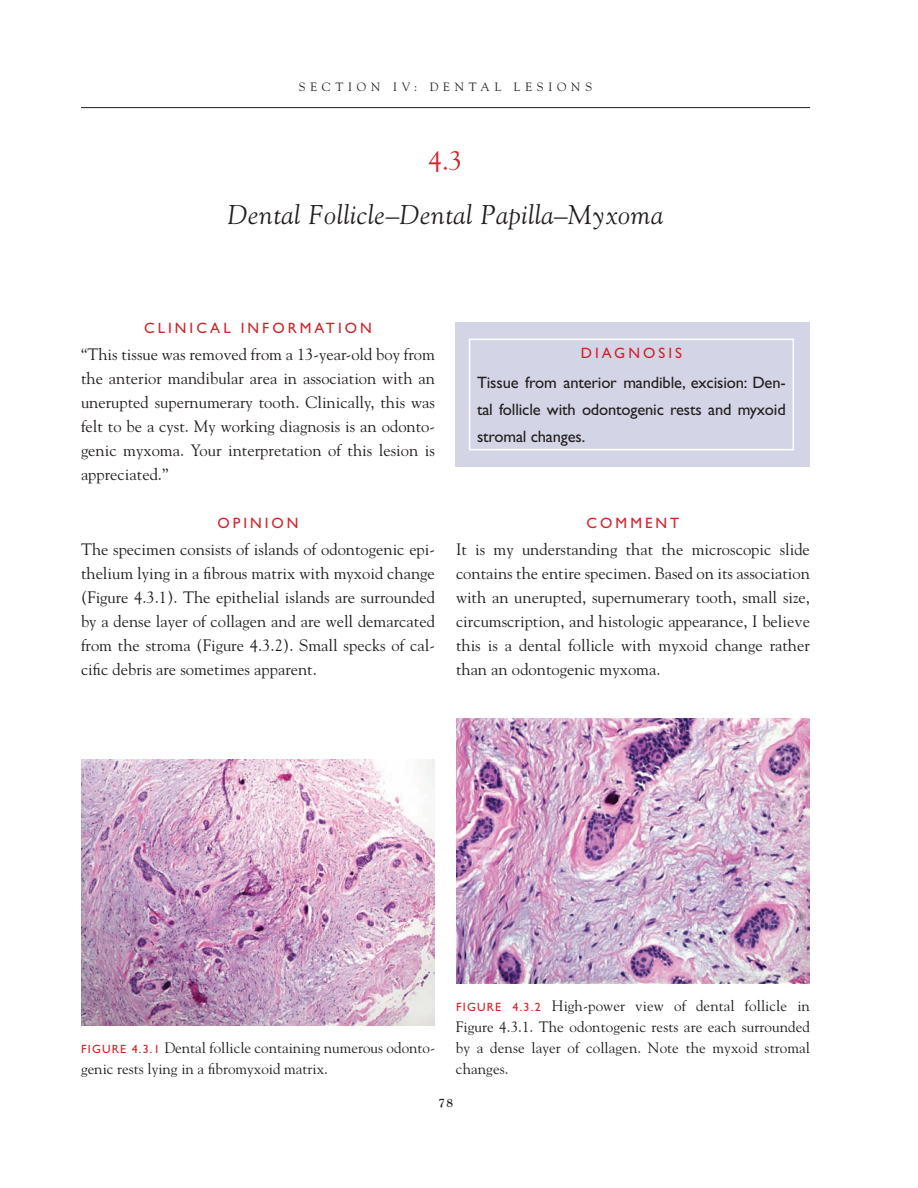
<style>
.page{position:relative;width:918px;height:1188px;background:#fff}
.page>*{position:absolute;margin:0;border:0;box-sizing:border-box;transform-origin:0 0}
.t1{font:italic 27px "Goudy";letter-spacing:.025em;color:#231f20}
.t2{font:27px "Goudy";color:#d1232a}
.t3{font:16.5px/24px "Goudy";color:#231f20;text-align:justify}
.t4{font:16.5px/27px "Gill Sans";letter-spacing:-.01em;color:#231f20;text-align:justify}
.t5{font:15px/21px "Goudy";color:#231f20}
.t6{font:15px "Gill Sans";letter-spacing:.2em;color:#d1232a}
.t7{font:12px "Goudy";letter-spacing:.4em;color:#231f20}
.t8{font:700 12px "Goudy";color:#231f20}
.s1{font-family:"Gill Sans";font-size:12px;color:#d1232a}
</style>
<div class="page">
<hr style="left:81px;top:107px;width:729px;height:1px;background:#231f20">
<img style="left:81px;top:760px;width:354px;height:266px">
<div style="left:456px;top:322px;width:354px;height:145px;background:#d4d4e7"></div>
<div style="left:469px;top:339px;width:325px;height:111px;border:2px solid #fff"></div>
<img style="left:456px;top:718px;width:354px;height:266px">
<p class="t7" style="left:299px;top:79px;width:157px">SECTION IV: Dental</p>
<p class="t7" style="left:514px;top:79px;width:24px">L esions</p>
<h1 class="t2" style="left:429px;top:144px;width:35px">4.3</h1>
<h1 class="t1" style="left:228px;top:198px;width:437px">Dental Follicle–Dental Papilla–Myxoma</h1>
<p class="t6" style="left:144px;top:319px;width:229px">Clinic al infor mation</p>
<p class="t3" style="left:81px;top:342px;width:356px">“This tissue was removed from a 13-year-old boy from the anterior mandibular area in association with an unerupted supernumerary tooth. Clinically, this was felt to be a cyst. My working diagnosis is an odonto&shy;genic myxoma. Your interpretation of this lesion is appreciated.”</p>
<p class="t6" style="left:217px;top:514px;width:38px">OPINION</p>
<p class="t3" style="left:81px;top:537px;width:356px">The specimen consists of islands of odontogenic epi&shy;thelium lying in a fibrous matrix with myxoid change (Figure 4.3.1). The epithelial islands are surrounded by a dense layer of collagen and are well demarcated from the stroma (Figure 4.3.2). Small specks of cal&shy;cific debris are sometimes apparent.</p>
<p class="t6" style="left:581px;top:344px;width:101px">Diag nosis</p>
<p class="t4" style="left:477px;top:369px;width:310px">Tissue from anterior mandible, excision: Den&shy;tal follicle with odontogenic rests and myxoid stromal changes.</p>
<p class="t6" style="left:587px;top:514px;width:28px">COMM</p>
<p class="t6" style="left:645px;top:514px;width:23px">ENT</p>
<p class="t3" style="left:456px;top:537px;width:356px">It is my understanding that the microscopic slide contains the entire specimen. Based on its association with an unerupted, supernumerary tooth, small size, circumscription, and histologic appearance, I believe this is a dental follicle with myxoid change rather than an odontogenic myxoma.</p>
<p class="t5" style="left:81px;top:1036px;width:356px"><span class="s1">FI GURE 4.3.1</span> Dental follicle containing numerous odonto&shy;genic rests lying in a fibromyxoid matrix.</p>
<p class="t5" style="left:456px;top:994px;width:356px;text-align:justify"><span class="s1">FI GURE 4.3.2</span> High-power view of dental follicle in Figure 4.3.1. The odontogenic rests are each surrounded by a dense layer of collagen. Note the myxoid stromal changes.</p>
<p class="t8" style="left:439px;top:1096px;width:16px">78</p>
</div>
